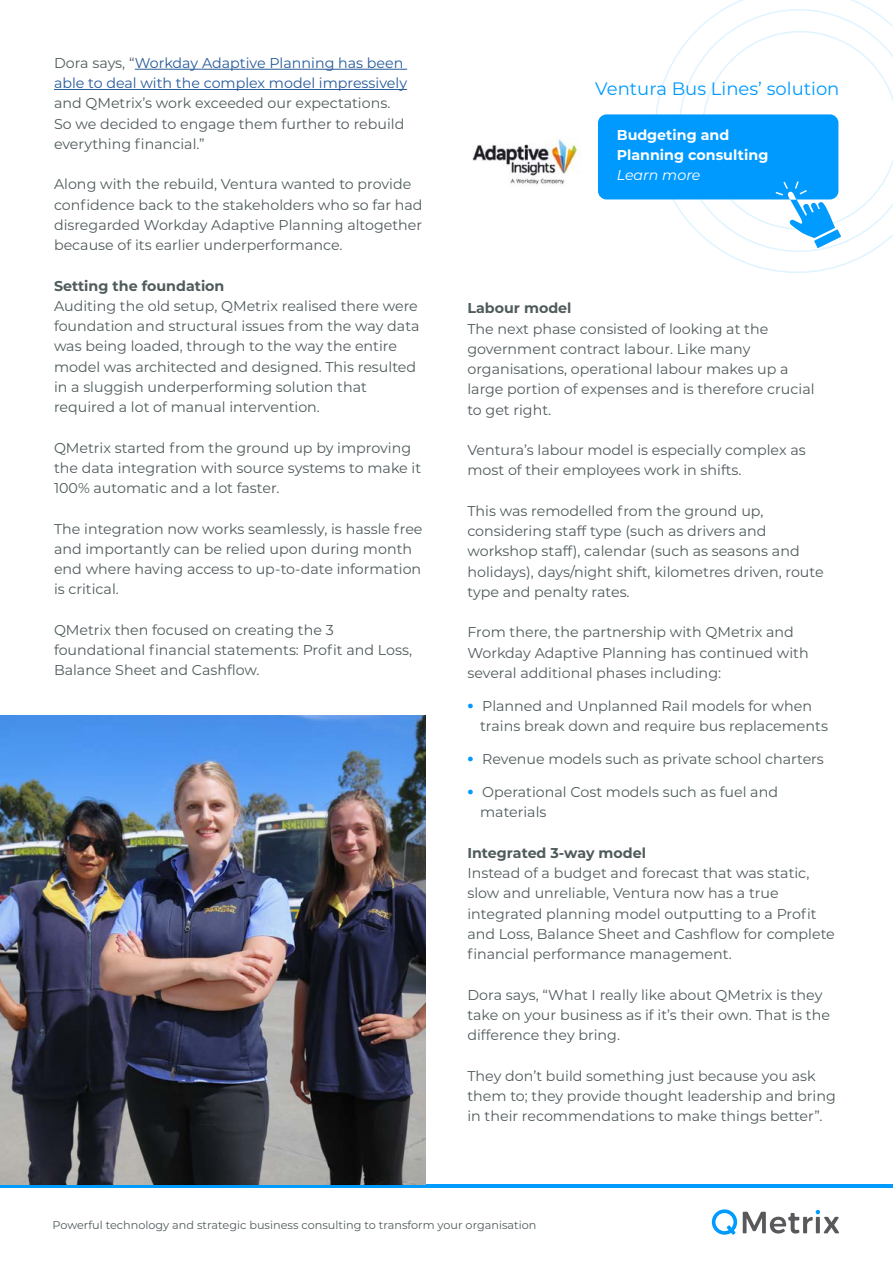
<style>
.page{position:relative;width:893px;height:1263px;background:#fff}
.page>*{position:absolute;margin:0;border:0;box-sizing:border-box;transform-origin:0 0}
.Sub-header{font:18px "Montserrat";color:#009aff}
.t1{font:14.25px/20.2px "Montserrat";color:#505b5c}
.t2{font:700 14.25px "Montserrat";color:#505b5c}
.t3{font:700 14.25px "Montserrat";color:#fff}
.t4{font:italic 14.25px "Montserrat";color:#fff}
.t5{font:11.25px "Montserrat";color:#505b5c}
.s1{color:#275b9b}
.s2{font-weight:900;color:#009aff}
</style>
<div class="page">
<svg style="left:712px;top:1209px;width:25px;height:26px"></svg>
<svg style="left:743px;top:1210px;width:96px;height:23px"></svg>
<hr style="left:0;top:1184px;width:893px;height:4px;background:#009bff">
<hr style="left:135px;top:69px;width:272px;height:1px;background:#275b9b">
<hr style="left:54px;top:89px;width:353px;height:1px;background:#275b9b">
<img style="left:472px;top:139px;width:109px;height:46px">
<svg style="left:654px;top:0;width:217px;height:273px"></svg>
<svg style="left:678px;top:9px;width:215px;height:243px"></svg>
<div style="left:598px;top:114px;width:240px;height:85px;background:#009aff;border-radius:9px"></div>
<svg style="left:702px;top:31px;width:191px;height:217px"></svg>
<img style="left:0;top:715px;width:425px;height:469px">
<p class="t1" style="left:54px;top:52px;width:355px">Dora says, “<span class="s1">Workday Adaptive Planning has been able to deal with the complex model impressively </span>and QMetrix’s work exceeded our expectations.<br>So we decided to engage them further to rebuild everything financial.”</p>
<p class="t1" style="left:54px;top:174px;width:370px">Along with the rebuild, Ventura wanted to provide confidence back to the stakeholders who so far had disregarded Workday Adaptive Planning altogether because of its earlier underperformance.</p>
<p class="t2" style="left:54px;top:275px;width:172px">Setting the foundation</p>
<p class="t1" style="left:54px;top:295px;width:367px">Auditing the old setup, QMetrix realised there were foundation and structural issues from the way data was being loaded, through to the way the entire model was architected and designed. This resulted in a sluggish underperforming solution that required a lot of manual intervention.</p>
<p class="t1" style="left:54px;top:437px;width:369px">QMetrix started from the ground up by improving the data integration with source systems to make it<br>100% automatic and a lot faster.</p>
<p class="t1" style="left:54px;top:518px;width:370px">The integration now works seamlessly, is hassle free and importantly can be relied upon during month end where having access to up-to-date information is critical.</p>
<p class="t1" style="left:54px;top:619px;width:360px">QMetrix then focused on creating the 3 foundational financial statements: Profit and Loss,<br>Balance Sheet and Cashflow.</p>
<p class="Sub-header" style="left:595px;top:76px;width:246px">Ventura Bus Lines’ solution</p>
<p class="t3" style="left:617px;top:124px;width:114px">Budgeting and</p>
<p class="t3" style="left:617px;top:145px;width:153px">Planning consulting</p>
<p class="t4" style="left:617px;top:165px;width:85px">Learn more</p>
<p class="t2" style="left:467px;top:298px;width:106px">Labour model</p>
<p class="t1" style="left:467px;top:318px;width:323px">The next phase consisted of looking at the government contract labour. Like many organisations, operational labour makes up a</p>
<p class="t1" style="left:467px;top:379px;width:349px">large portion of expenses and is therefore crucial</p>
<p class="t1" style="left:467px;top:399px;width:85px">to get right.</p>
<p class="t1" style="left:467px;top:439px;width:340px">Ventura’s labour model is especially complex as most of their employees work in shifts.</p>
<p class="t1" style="left:467px;top:500px;width:358px">This was remodelled from the ground up, considering staff type (such as drivers and workshop staff), calendar (such as seasons and holidays), days/night shift, kilometres driven, route type and penalty rates.</p>
<p class="t1" style="left:467px;top:622px;width:343px">From there, the partnership with QMetrix and<br>Workday Adaptive Planning has continued with several additional phases including:</p>
<p class="t1" style="left:480px;top:695px;width:349px;text-indent:-13px"><span class="s2">•</span> Planned and Unplanned Rail models for when trains break down and require bus replacements</p>
<p class="t1" style="left:467px;top:748px;width:358px"><span class="s2">•</span> Revenue models such as private school charters</p>
<p class="t1" style="left:480px;top:781px;width:299px;text-indent:-13px"><span class="s2">•</span> Operational Cost models such as fuel and materials</p>
<p class="t2" style="left:467px;top:842px;width:180px">Integrated 3-way model</p>
<p class="t1" style="left:467px;top:862px;width:369px">Instead of a budget and forecast that was static, slow and unreliable, Ventura now has a true integrated planning model outputting to a Profit and Loss, Balance Sheet and Cashflow for complete financial performance management.</p>
<p class="t1" style="left:467px;top:984px;width:364px">Dora says, “What I really like about QMetrix is they take on your business as if it’s their own. That is the difference they bring.</p>
<p class="t1" style="left:467px;top:1065px;width:370px">They don’t build something just because you ask them to; they provide thought leadership and bring in their recommendations to make things better”.</p>
<p class="t5" style="left:53px;top:1217px;width:485px">Powerful technology and strategic business consulting to transform your organisation</p>
</div>
